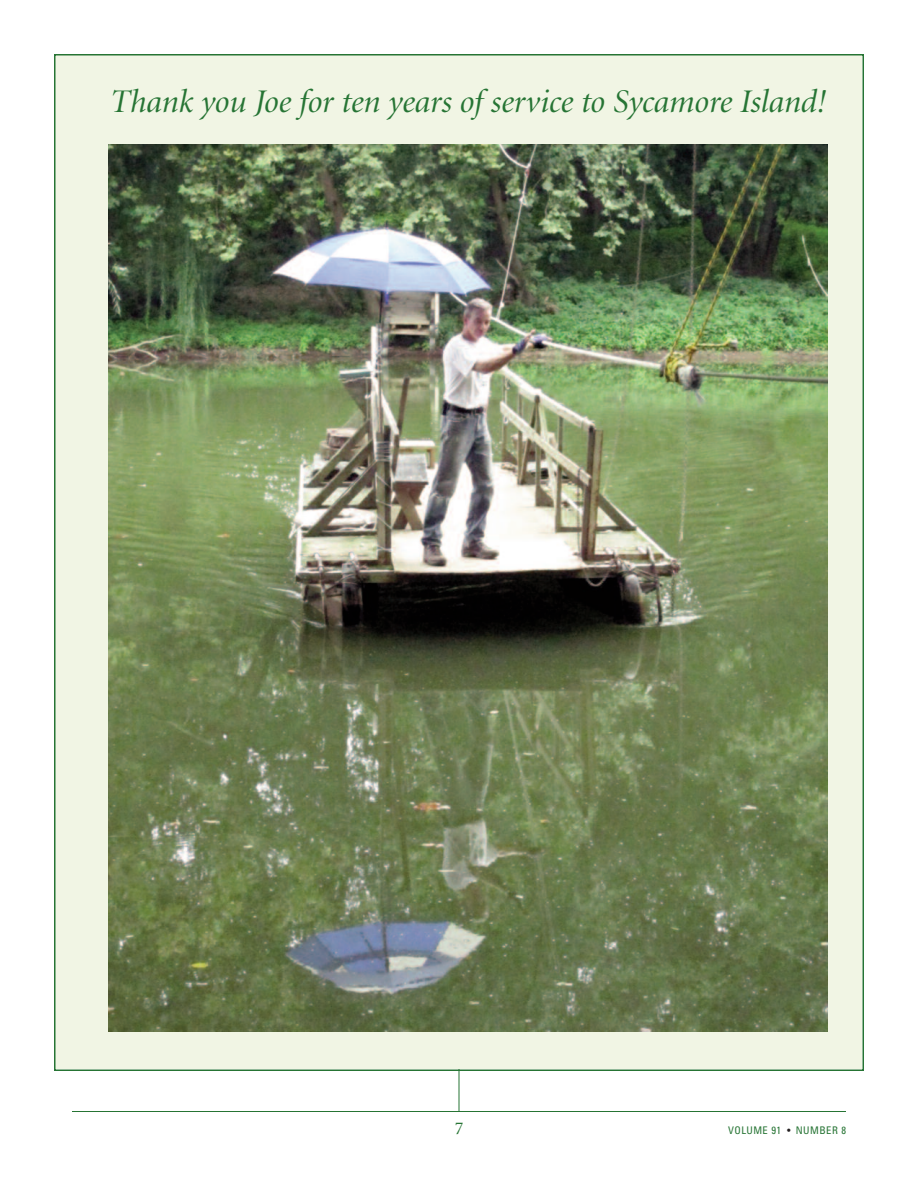
<style>
.page{position:relative;width:918px;height:1188px;background:#fff}
.page>*{position:absolute;margin:0;border:0;box-sizing:border-box;transform-origin:0 0}
.t1{font:italic 33px "Minion Display";color:#267434}
.t2{font:18px "Minion";color:#267434}
.t3{font:condensed 10.5px "Univers";letter-spacing:.045em;color:#267434}
.s1{color:#231f20}
</style>
<div class="page">
<hr style="left:459px;top:72px;width:1px;height:1040px;background:#267434">
<div style="left:56px;top:56px;width:806px;height:1014px;background:#f1f5e4"></div>
<hr style="left:72px;top:1111px;width:774px;height:1px;background:#267434">
<img style="left:108px;top:144px;width:719px;height:887px">
<p class="t1" style="left:110px;top:88px;width:717px">Thank you Joe for ten years of service to Sycamore Island!</p>
<p class="t2" style="left:455px;top:1121px;width:10px">7</p>
<p class="t3" style="left:728px;top:1126px;width:119px">VOLUME 91 <span class="s1">•</span> NUMBER 8</p>
</div>
